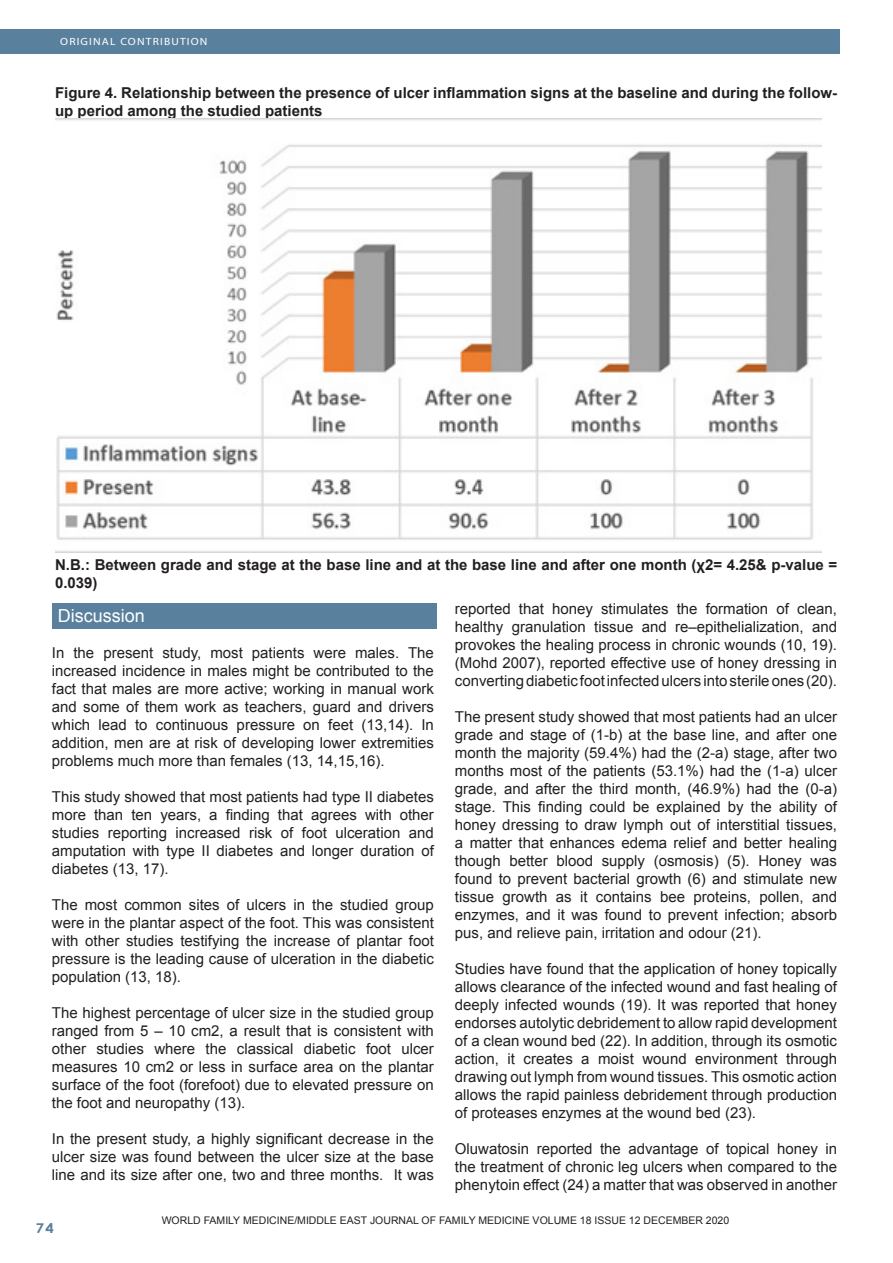
<style>
.page{position:relative;width:893px;height:1263px;background:#fff}
.page>*{position:absolute;margin:0;border:0;box-sizing:border-box;transform-origin:0 0}
.Footnote_Text{font:18px "Arial";color:#fff}
.Footnote_Text-2{font:15px/18px "Arial";color:#231f20;text-align:justify}
.Footnote_Text-3{font:700 15px/18px "Arial";color:#231f20}
.t1{font:700 13.5px "Century Gothic";color:#59809c;scale:1.1 1}
.Footnote_Text-4{font:10.5px "Arial";color:#231f20}
.t2{font:10.5px "Myriad";letter-spacing:.1em;color:#fff;scale:1.1 1}
</style>
<div class="page">
<div style="left:0;top:30px;width:840px;height:24px;background:#59809c"></div>
<img style="left:55px;top:119px;width:767px;height:433px">
<div style="left:52px;top:603px;width:385px;height:25px;background:#59809c"></div>
<p class="t2" style="left:60px;top:36px;width:135px">ORIGINAL CONTRIBUTION</p>
<p class="Footnote_Text-3" style="left:55px;top:84px;width:784px">Figure 4. Relationship between the presence of ulcer inflammation signs at the baseline and during the follow&shy;up period among the studied patients</p>
<p class="Footnote_Text-3" style="left:55px;top:557px;width:784px">N.B.: Between grade and stage at the base line and at the base line and after one month (χ2= 4.25&amp; p-value =<br>0.039)</p>
<p class="Footnote_Text" style="left:58px;top:604px;width:89px">Discussion</p>
<p class="Footnote_Text-2" style="left:52px;top:644px;width:384px">In the present study, most patients were males. The increased incidence in males might be contributed to the fact that males are more active; working in manual work and some of them work as teachers, guard and drivers which lead to continuous pressure on feet (13,14). In addition, men are at risk of developing lower extremities problems much more than females (13, 14,15,16).</p>
<p class="Footnote_Text-2" style="left:52px;top:788px;width:384px">This study showed that most patients had type II diabetes more than ten years, a finding that agrees with other studies reporting increased risk of foot ulceration and amputation with type II diabetes and longer duration of diabetes (13, 17).</p>
<p class="Footnote_Text-2" style="left:52px;top:896px;width:384px">The most common sites of ulcers in the studied group were in the plantar aspect of the foot. This was consistent with other studies testifying the increase of plantar foot pressure is the leading cause of ulceration in the diabetic population (13, 18).</p>
<p class="Footnote_Text-2" style="left:52px;top:1004px;width:384px">The highest percentage of ulcer size in the studied group ranged from 5 – 10 cm2, a result that is consistent with other studies where the classical diabetic foot ulcer measures 10 cm2 or less in surface area on the plantar surface of the foot (forefoot) due to elevated pressure on the foot and neuropathy (13).</p>
<p class="Footnote_Text-2" style="left:52px;top:1130px;width:384px">In the present study, a highly significant decrease in the ulcer size was found between the ulcer size at the base line and its size after one, two and three months. It was</p>
<p class="Footnote_Text-2" style="left:455px;top:600px;width:384px">reported that honey stimulates the formation of clean, healthy granulation tissue and re–epithelialization, and provokes the healing process in chronic wounds (10, 19). (Mohd 2007), reported effective use of honey dressing in converting diabetic foot infected ulcers into sterile ones (20).</p>
<p class="Footnote_Text-2" style="left:455px;top:708px;width:384px">The present study showed that most patients had an ulcer grade and stage of (1-b) at the base line, and after one month the majority (59.4%) had the (2-a) stage, after two months most of the patients (53.1%) had the (1-a) ulcer grade, and after the third month, (46.9%) had the (0-a) stage. This finding could be explained by the ability of honey dressing to draw lymph out of interstitial tissues, a matter that enhances edema relief and better healing though better blood supply (osmosis) (5). Honey was found to prevent bacterial growth (6) and stimulate new tissue growth as it contains bee proteins, pollen, and enzymes, and it was found to prevent infection; absorb pus, and relieve pain, irritation and odour (21).</p>
<p class="Footnote_Text-2" style="left:455px;top:960px;width:384px">Studies have found that the application of honey topically allows clearance of the infected wound and fast healing of deeply infected wounds (19). It was reported that honey endorses autolytic debridement to allow rapid development of a clean wound bed (22). In addition, through its osmotic action, it creates a moist wound environment through drawing out lymph from wound tissues. This osmotic action allows the rapid painless debridement through production of proteases enzymes at the wound bed (23).</p>
<p class="Footnote_Text-2" style="left:455px;top:1140px;width:384px">Oluwatosin reported the advantage of topical honey in the treatment of chronic leg ulcers when compared to the phenytoin effect (24) a matter that was observed in another</p>
<p class="t1" style="left:36px;top:1217px;width:18px">74</p>
<p class="Footnote_Text-4" style="left:162px;top:1214px;width:569px">WORLD FAMILY MEDICINE/MIDDLE EAST JOURNAL OF FAMILY MEDICINE VOLUME 18 ISSUE 12 DECEMBER 2020</p>
</div>
